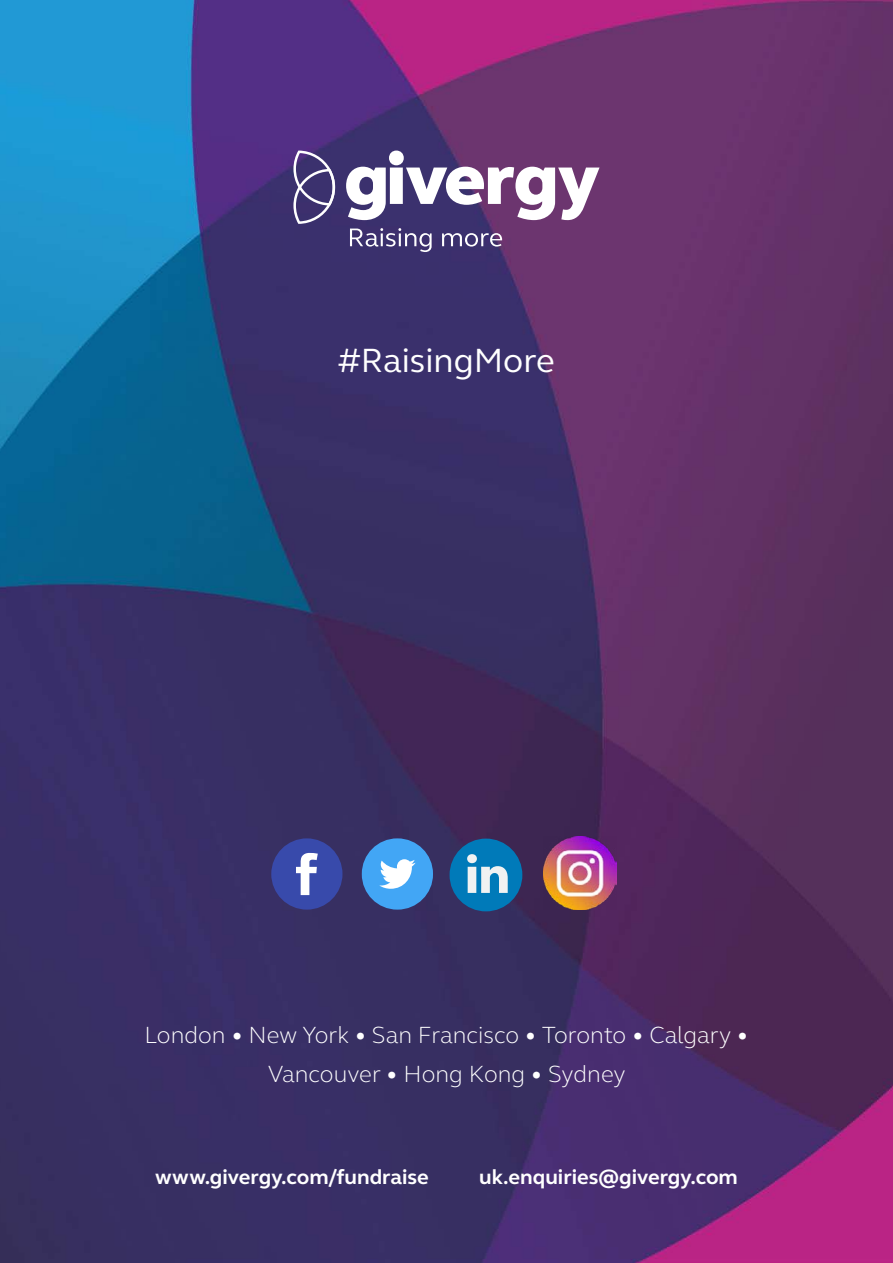
<style>
.page{position:relative;width:893px;height:1263px;background:#fff}
.page>*{position:absolute;margin:0;border:0;box-sizing:border-box;transform-origin:0 0}
.t1{font:34.5px "FS Elliot Pro";color:#fff}
.t2{font:300 24px/39px "FS Elliot Pro";color:#fff;text-align:center}
.t3{font:700 21px "FS Elliot Pro";color:#fff}
</style>
<div class="page">
<img style="left:0;top:0;width:893px;height:1263px">
<svg style="left:346px;top:151px;width:253px;height:69px"></svg>
<svg style="left:350px;top:228px;width:82px;height:24px;background:#675e8e"></svg>
<svg style="left:442px;top:233px;width:60px;height:14px"></svg>
<svg style="left:293px;top:151px;width:42px;height:73px;background:#645b8c"></svg>
<img style="left:544px;top:837px;width:73px;height:73px">
<div style="left:271px;top:838px;width:71px;height:71px;background:#384aab;border-radius:36px"></div>
<svg style="left:296px;top:853px;width:22px;height:42px"></svg>
<div style="left:362px;top:838px;width:71px;height:71px;background:#42a6f5;border-radius:35px"></div>
<svg style="left:379px;top:859px;width:37px;height:30px"></svg>
<div style="left:450px;top:838px;width:72px;height:73px;background:#007ab9;border-radius:50%"></div>
<svg style="left:467px;top:854px;width:41px;height:39px"></svg>
<h1 class="t1" style="left:338px;top:337px;width:218px">#RaisingMore</h1>
<p class="t2" style="left:145px;top:1014px;width:605px">London • New York • San Francisco • Toronto • Calgary •<br>Vancouver • Hong Kong • Sydney</p>
<p class="t3" style="left:155px;top:1162px;width:275px">www.givergy.com/fundraise</p>
<p class="t3" style="left:479px;top:1162px;width:260px">uk.enquiries@givergy.com</p>
</div>
